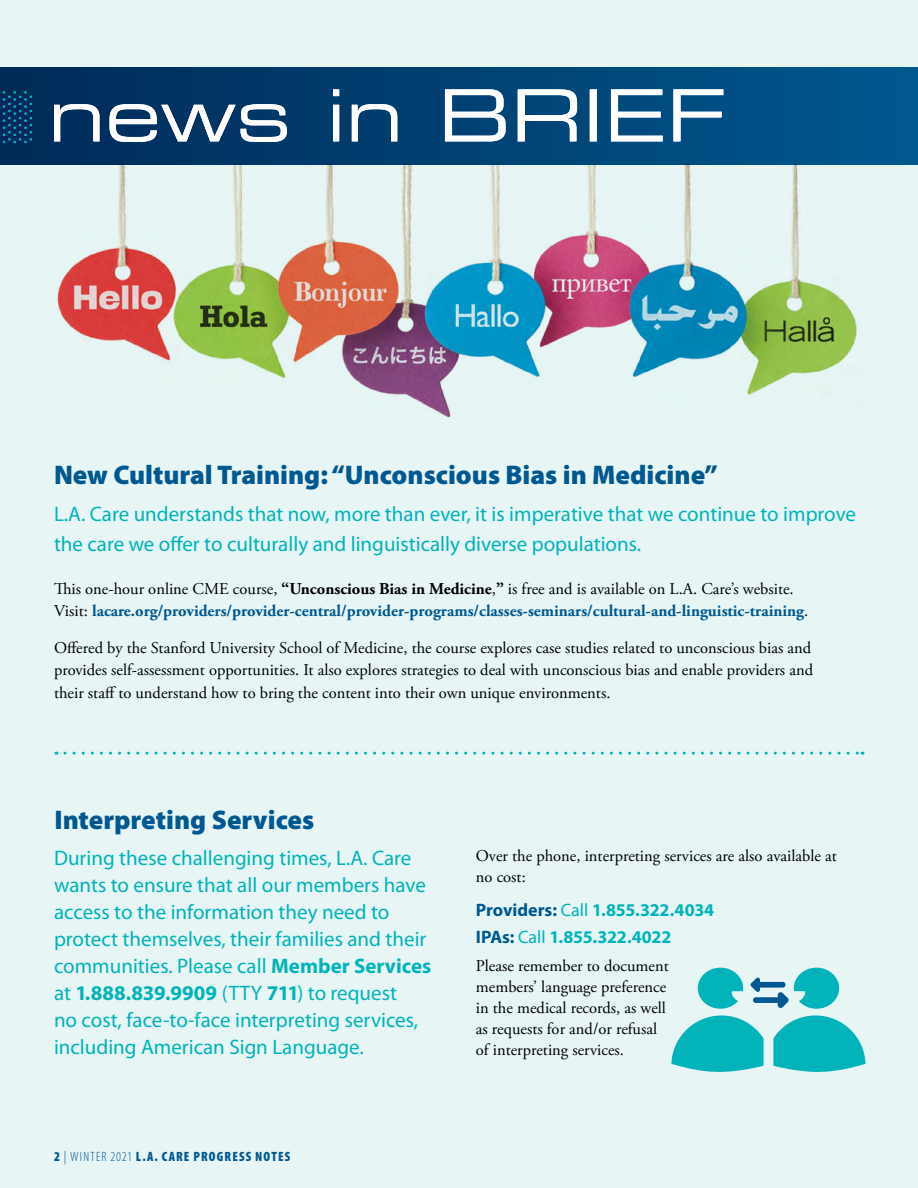
<style>
.page{position:relative;width:918px;height:1188px;background:#e7f5f5}
.page>*{position:absolute;margin:0;border:0;box-sizing:border-box;transform-origin:0 0}
.t1{font:900 27px "Myriad Pro";color:#005890}
.t2{font:21px/27px "Myriad Pro";color:#00b4ba}
.t3{font:700 18px/27px "Myriad Pro";letter-spacing:-.01em;color:#00b4ba}
.t4{font:16.5px/21px "Adobe Garamond Pro";color:#000}
.t5{font:700 16.5px/22.5px "Adobe Garamond Pro";color:#005890}
.t6{font:900 condensed 13.5px "Myriad Pro";letter-spacing:.085em;color:#005890}
.s1{font-weight:400;color:#000}
.s2{color:#000}
.s3{font-weight:700}
.s4{color:#005890}
.s5{font-weight:400}
.s6{font-weight:300}
</style>
<div class="page">
<div style="left:0;top:67px;width:918px;height:97px;background:linear-gradient(to right,#002a57,#00588f)"></div>
<svg style="left:54px;top:89px;width:669px;height:53px;background:#457195"></svg>
<svg style="left:3px;top:90px;width:29px;height:54px;background:#003f67"></svg>
<img style="left:54px;top:164px;width:810px;height:254px">
<svg style="left:65px;top:752px;width:798px;height:3px"></svg>
<svg style="left:698px;top:968px;width:45px;height:41px"></svg>
<svg style="left:751px;top:968px;width:88px;height:41px"></svg>
<svg style="left:773px;top:1015px;width:93px;height:57px"></svg>
<svg style="left:671px;top:1015px;width:93px;height:57px"></svg>
<h2 class="t1" style="left:54px;top:457px;width:666px">New Cultural Training: “Unconscious Bias in Medicine”</h2>
<p class="t2" style="left:54px;top:499px;width:804px;line-height:30px">L.A. Care understands that now, more than ever, it is imperative that we continue to improve the care we offer to culturally and linguistically diverse populations.</p>
<p class="t5" style="left:54px;top:578px;width:756px"><span class="s1">This one-hour online CME course,</span> <span class="s2">“Unconscious Bias in Medicine</span><span class="s1">,</span><span class="s2">”</span> <span class="s1">is free and is available on L.A. Care’s website.<br>Visit:</span> lacare.org/providers/provider-central/provider-programs/classes-seminars/cultural-and-linguistic-training<span class="s1">.</span></p>
<p class="t4" style="left:54px;top:637px;width:761px;line-height:22.5px;text-align:justify">Offered by the Stanford University School of Medicine, the course explores case studies related to unconscious bias and provides self-assessment opportunities. It also explores strategies to deal with unconscious bias and enable providers and their staff to understand how to bring the content into their own unique environments.</p>
<h2 class="t1" style="left:54px;top:802px;width:261px">Interpreting Services</h2>
<p class="t2" style="left:54px;top:844px;width:379px">During these challenging times, L.A. Care wants to ensure that all our members have access to the information they need to protect themselves, their families and their communities. Please call <span class="s3">Member Services </span>at <span class="s3">1.888.839.9909</span> (TTY <span class="s3">711</span>) to request<br>no cost, face-to-face interpreting services, including American Sign Language.</p>
<p class="t4" style="left:476px;top:846px;width:362px">Over the phone, interpreting services are also available at no cost:</p>
<p class="t3" style="left:476px;top:896px;width:240px"><span class="s4">Providers:</span> <span class="s5">Call</span> 1.855.322.4034<br><span class="s4">IPAs:</span> <span class="s5">Call</span> 1.855.322.4022</p>
<p class="t4" style="left:476px;top:956px;width:194px">Please remember to document members’ language preference in the medical records, as well as requests for and/or refusal of interpreting services.</p>
<p class="t6" style="left:54px;top:1148px;width:238px">2 <span class="s6">| WINTER 2021</span> L.A. CARE PROGRESS NOTES</p>
</div>
